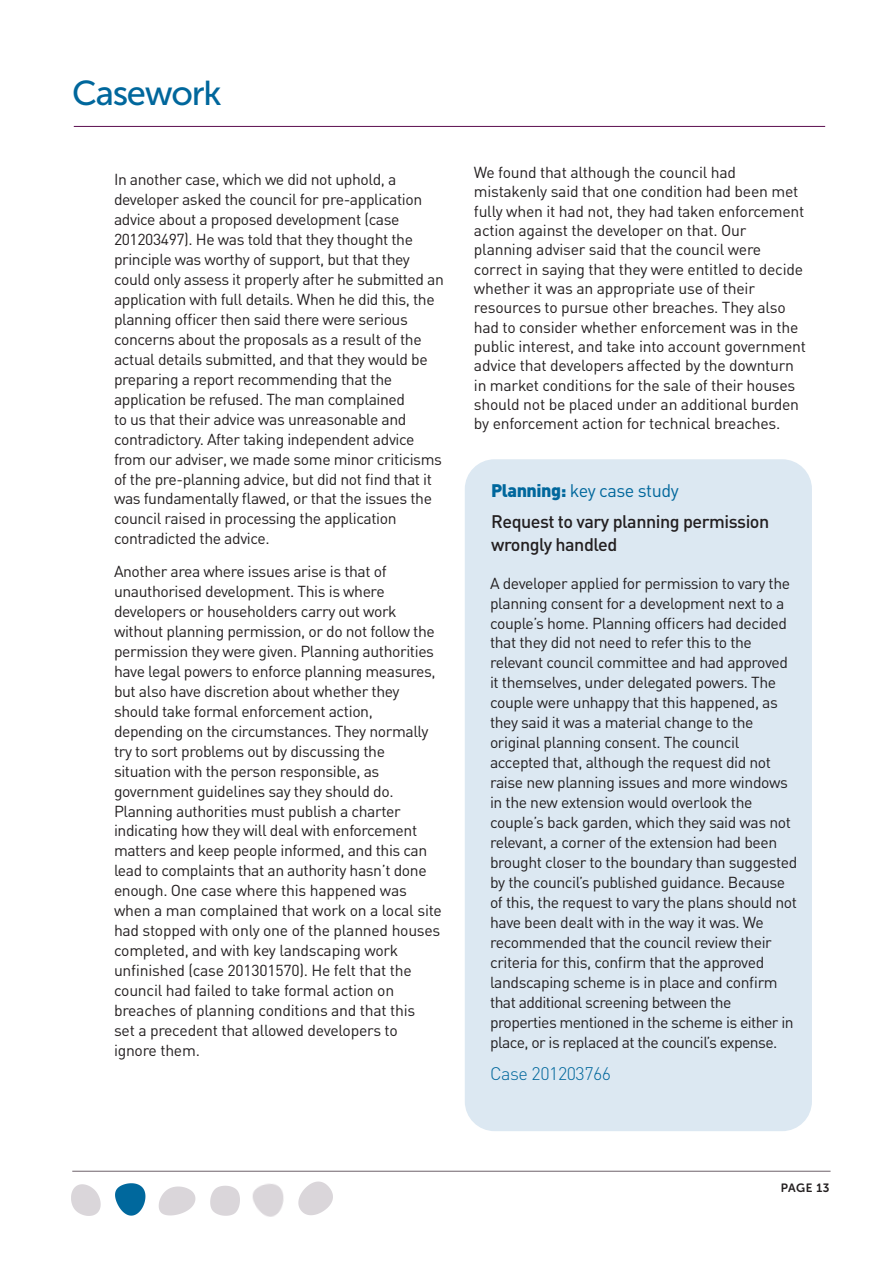
<style>
.page{position:relative;width:893px;height:1263px;background:#fff}
.page>*{position:absolute;margin:0;border:0;box-sizing:border-box;transform-origin:0 0}
.t1{font:34.5px "Museo Sans 500";letter-spacing:-.035em;color:#00679c}
.t2{font:500 18px/31px "DIN";letter-spacing:-.025em;color:#231f20}
.t3{font:300 18px "DIN";letter-spacing:-.025em;color:#00679c}
.t4{font:15.75px/20px "DIN";letter-spacing:-.025em;color:#231f20}
.t5{font:12px "Museo Sans Rounded 700";letter-spacing:.04em;color:#231f20}
.s1{font-weight:900;color:#00679c}
.s2{font-weight:400;color:#00679c}
</style>
<div class="page">
<hr style="left:72px;top:1171px;width:758px;height:1px;background:#6d616a">
<img style="left:71px;top:1184px;width:30px;height:32px">
<img style="left:115px;top:1183px;width:31px;height:33px">
<img style="left:158px;top:1186px;width:38px;height:30px">
<img style="left:210px;top:1185px;width:29px;height:31px">
<img style="left:252px;top:1183px;width:32px;height:34px">
<img style="left:298px;top:1181px;width:35px;height:34px">
<hr style="left:74px;top:126px;width:751px;height:1px;background:#5b0d4f">
<div style="left:465px;top:459px;width:347px;height:672px;background:#dce8f2;border-radius:30px"></div>
<h1 class="t1" style="left:72px;top:73px;width:151px">Casework</h1>
<p class="t4" style="left:114px;top:169px;width:331px">In another case, which we did not uphold, a developer asked the council for pre-application advice about a proposed development (case 201203497). He was told that they thought the principle was worthy of support, but that they could only assess it properly after he submitted an application with full details. When he did this, the planning officer then said there were serious concerns about the proposals as a result of the actual details submitted, and that they would be preparing a report recommending that the application be refused. The man complained<br>to us that their advice was unreasonable and contradictory. After taking independent advice from our adviser, we made some minor criticisms of the pre-planning advice, but did not find that it was fundamentally flawed, or that the issues the council raised in processing the application contradicted the advice.</p>
<p class="t4" style="left:114px;top:561px;width:329px">Another area where issues arise is that of unauthorised development. This is where developers or householders carry out work without planning permission, or do not follow the permission they were given. Planning authorities have legal powers to enforce planning measures, but also have discretion about whether they should take formal enforcement action, depending on the circumstances. They normally try to sort problems out by discussing the situation with the person responsible, as government guidelines say they should do.<br>Planning authorities must publish a charter indicating how they will deal with enforcement matters and keep people informed, and this can lead to complaints that an authority hasn’t done enough. One case where this happened was when a man complained that work on a local site had stopped with only one of the planned houses completed, and with key landscaping work unfinished (case 201301570). He felt that the council had failed to take formal action on breaches of planning conditions and that this<br>set a precedent that allowed developers to ignore them.</p>
<p class="t4" style="left:474px;top:162px;width:333px;line-height:19.4px">We found that although the council had mistakenly said that one condition had been met fully when it had not, they had taken enforcement action against the developer on that. Our planning adviser said that the council were correct in saying that they were entitled to decide whether it was an appropriate use of their resources to pursue other breaches. They also had to consider whether enforcement was in the public interest, and take into account government advice that developers affected by the downturn in market conditions for the sale of their houses should not be placed under an additional burden by enforcement action for technical breaches.</p>
<p class="t2" style="left:491px;top:475px;width:280px"><span class="s1">Planning:</span> <span class="s2">key case study<br></span>Request to vary planning permission</p>
<p class="t2" style="left:491px;top:528px;width:128px">wrongly handled</p>
<p class="t4" style="left:490px;top:572px;width:309px">A developer applied for permission to vary the planning consent for a development next to a couple’s home. Planning officers had decided that they did not need to refer this to the relevant council committee and had approved it themselves, under delegated powers. The couple were unhappy that this happened, as they said it was a material change to the original planning consent. The council accepted that, although the request did not raise new planning issues and more windows in the new extension would overlook the couple’s back garden, which they said was not relevant, a corner of the extension had been brought closer to the boundary than suggested by the council’s published guidance. Because of this, the request to vary the plans should not have been dealt with in the way it was. We recommended that the council review their criteria for this, confirm that the approved landscaping scheme is in place and confirm that additional screening between the properties mentioned in the scheme is either in place, or is replaced at the council’s expense.</p>
<p class="t3" style="left:490px;top:1063px;width:123px">Case 201203766</p>
<p class="t5" style="left:781px;top:1184px;width:50px">PAGE 13</p>
</div>
